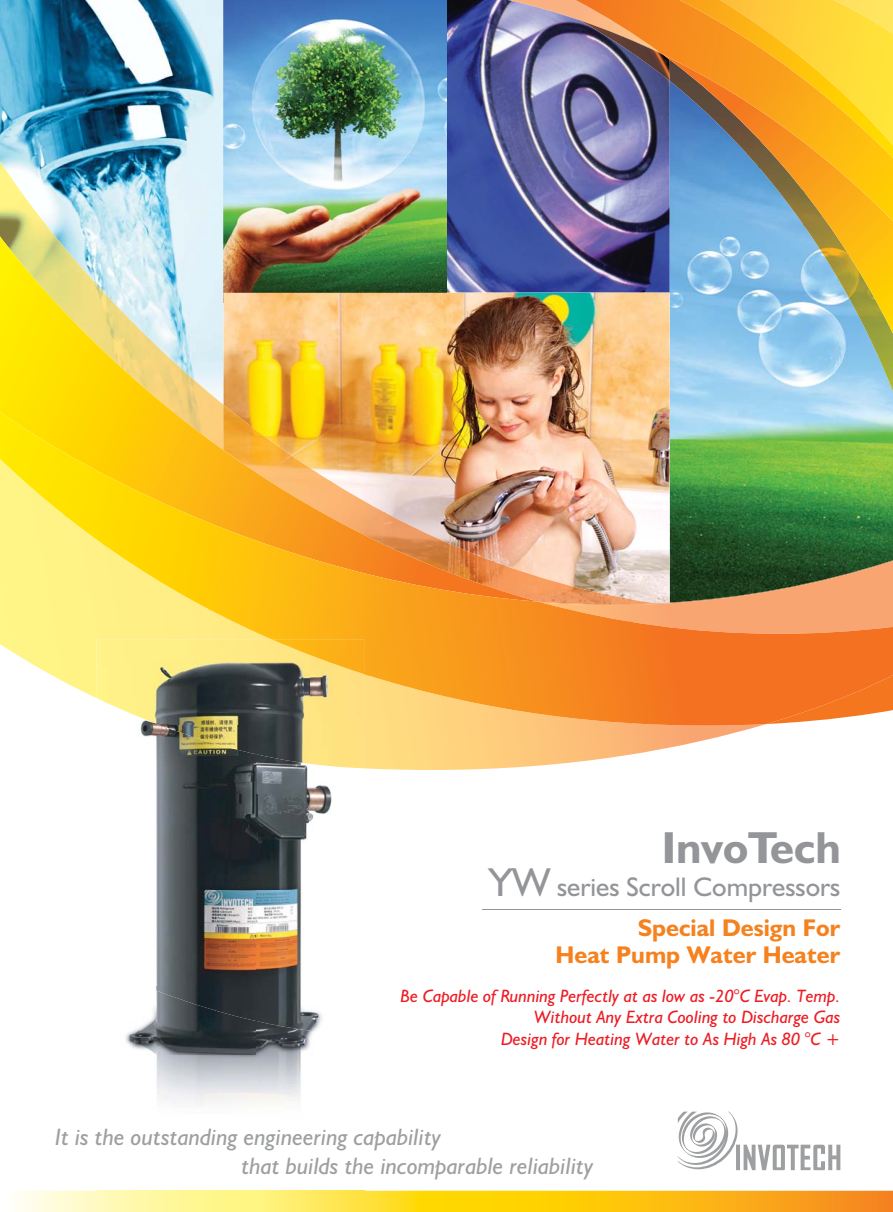
<style>
.page{position:relative;width:893px;height:1212px;background:#fff}
.page>*{position:absolute;margin:0;border:0;box-sizing:border-box;transform-origin:0 0}
.t1{font:700 45px "Humanist 521 BT";color:#939598}
.t2{font:27px "Humanist 521 BT";color:#939598}
.t3{font:700 24.3px/27px "Humanist 521 BT";color:#f5821f;text-align:right}
.t4{font:italic 23.85px/28.5px "Humanist 521 BT";color:#9d9fa1}
.t5{font:italic 18px/21.6px "Humanist 521 BT";color:#ed1c24;text-align:right}
.s1{font-size:40.5px}
</style>
<div class="page">
<img style="left:223px;top:0;width:183px;height:236px">
<img style="left:0;top:0;width:223px;height:236px">
<img style="left:406px;top:0;width:257px;height:236px">
<svg style="left:663px;top:221px;width:230px;height:15px;background:#9eaf96"></svg>
<img style="left:507px;top:0;width:3px;height:20px">
<svg style="left:510px;top:0;width:65px;height:53px;background:#9e90aa"></svg>
<img style="left:575px;top:0;width:318px;height:221px">
<img style="left:680px;top:0;width:213px;height:158px">
<img style="left:0;top:161px;width:45px;height:75px">
<img style="left:44px;top:221px;width:46px;height:15px">
<img style="left:0;top:236px;width:893px;height:324px">
<img style="left:0;top:459px;width:766px;height:311px">
<img style="left:670px;top:560px;width:223px;height:1px">
<svg style="left:541px;top:561px;width:352px;height:59px;background:#a88860"></svg>
<img style="left:0;top:412px;width:106px;height:106px">
<img style="left:104px;top:472px;width:107px;height:140px">
<img style="left:63px;top:516px;width:43px;height:32px">
<img style="left:209px;top:516px;width:160px;height:156px">
<img style="left:366px;top:567px;width:265px;height:159px">
<img style="left:629px;top:620px;width:264px;height:106px">
<svg style="left:364px;top:672px;width:5px;height:5px"></svg>
<img style="left:125px;top:1022px;width:132px;height:83px">
<img style="left:257px;top:1035px;width:55px;height:69px">
<img style="left:96px;top:1190px;width:268px;height:1px">
<img style="left:96px;top:725px;width:161px;height:262px">
<img style="left:257px;top:765px;width:107px;height:270px">
<img style="left:149px;top:987px;width:108px;height:35px">
<img style="left:96px;top:639px;width:214px;height:86px">
<img style="left:310px;top:674px;width:54px;height:94px">
<img style="left:159px;top:725px;width:152px;height:40px">
<img style="left:271px;top:639px;width:93px;height:35px">
<svg style="left:18px;top:1191px;width:875px;height:21px;background:#fdd246"></svg>
<hr style="left:482px;top:909px;width:358px;height:1px;background:#939598">
<svg style="left:678px;top:1111px;width:162px;height:59px"></svg>
<p class="t1" style="left:662px;top:821px;width:181px">InvoTech</p>
<p class="t2" style="left:489px;top:878px;width:353px"><span class="s1">YW</span> series Scroll Compressors</p>
<p class="t3" style="left:555px;top:914px;width:286px">Special Design For<br>Heat Pump Water Heater</p>
<p class="t5" style="left:401px;top:987px;width:441px">Be Capable of Running Perfectly at as low as -20°C Evap. Temp.<br>Without Any Extra Cooling to Discharge Gas<br>Design for Heating Water to As High As 80 °C +</p>
<p class="t4" style="left:241px;top:1125px;width:353px;text-indent:-186px">It is the outstanding engineering capability<br>that builds the incomparable reliability</p>
</div>
